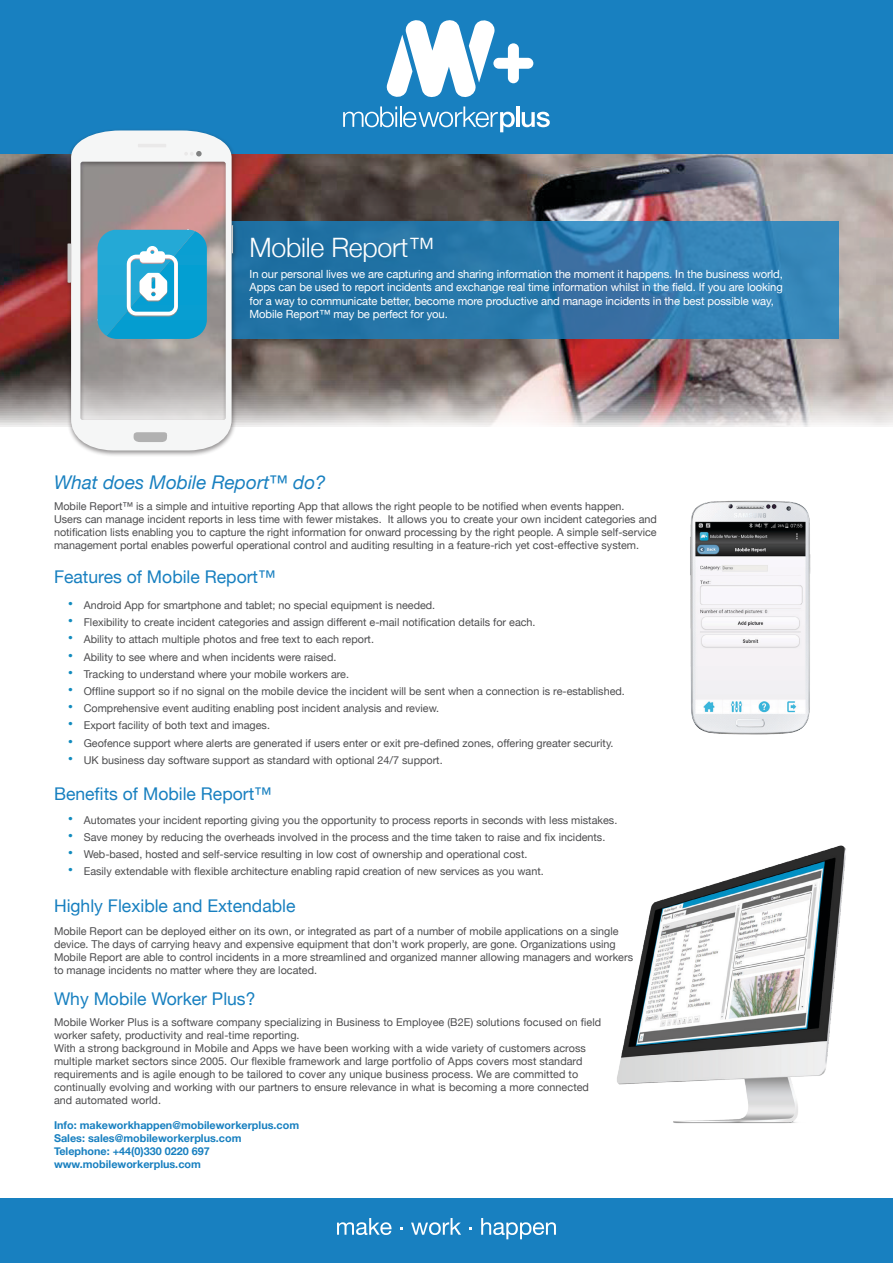
<style>
.page{position:relative;width:893px;height:1263px;background:#fff}
.page>*{position:absolute;margin:0;border:0;box-sizing:border-box;transform-origin:0 0}
.t1{font:27px "Helvetica Neue";color:#118bbe}
.t2{font:300 26.7px "Helvetica Neue";letter-spacing:-.01em;color:#fff}
.t3{font:italic 18.9px "Helvetica Neue";color:#1880c0}
.t4{font:17.55px "Helvetica Neue";color:#1880c0}
.t5{font:11.25px/13.5px "Helvetica Neue";letter-spacing:-.01em;color:#fff}
.t6{font:10.8px/12.9px "Helvetica Neue";color:#4d4d4f}
.t7{font:700 10.8px "Helvetica Neue";color:#1880c0}
</style>
<div class="page">
<img style="left:617px;top:845px;width:229px;height:279px">
<img style="left:0;top:153px;width:893px;height:273px">
<div style="left:0;top:0;width:893px;height:153px;background:#1880c0"></div>
<svg style="left:238px;top:221px;width:601px;height:118px;background:#2c79ab"></svg>
<svg style="left:386px;top:20px;width:147px;height:77px"></svg>
<svg style="left:343px;top:106px;width:54px;height:21px"></svg>
<hr style="left:400px;top:106px;width:2px;height:21px;background:#fff">
<svg style="left:403px;top:106px;width:112px;height:26px"></svg>
<hr style="left:516px;top:106px;width:3px;height:21px;background:#fff">
<svg style="left:522px;top:112px;width:28px;height:15px"></svg>
<div style="left:63px;top:128px;width:175px;height:329px;background:#231f20;opacity:.49"></div>
<svg style="left:71px;top:130px;width:161px;height:320px"></svg>
<svg style="left:68px;top:243px;width:3px;height:40px"></svg>
<svg style="left:231px;top:225px;width:3px;height:28px"></svg>
<svg style="left:133px;top:432px;width:35px;height:10px"></svg>
<svg style="left:184px;top:151px;width:18px;height:5px"></svg>
<svg style="left:138px;top:144px;width:28px;height:3px"></svg>
<div style="left:0;top:1198px;width:893px;height:65px;background:#1880c0"></div>
<svg style="left:337px;top:1218px;width:55px;height:17px"></svg>
<svg style="left:411px;top:1218px;width:50px;height:17px"></svg>
<svg style="left:481px;top:1218px;width:75px;height:21px"></svg>
<svg style="left:98px;top:230px;width:109px;height:109px;background:#38aed6"></svg>
<img style="left:690px;top:500px;width:121px;height:235px">
<p class="t2" style="left:250px;top:225px;width:186px">Mobile Report™</p>
<p class="t5" style="left:250px;top:267px;width:535px">In our personal lives we are capturing and sharing information the moment it happens. In the business world, Apps can be used to report incidents and exchange real time information whilst in the field. If you are looking for a way to communicate better, become more productive and manage incidents in the best possible way, Mobile Report™ may be perfect for you.</p>
<p class="t3" style="left:54px;top:469px;width:273px">What does Mobile Report™ do?</p>
<p class="t6" style="left:54px;top:500px;width:572px">Mobile Report™ is a simple and intuitive reporting App that allows the right people to be notified when events happen.</p>
<p class="t6" style="left:54px;top:513px;width:604px;text-align:justify">Users can manage incident reports in less time with fewer mistakes. It allows you to create your own incident categories and notification lists enabling you to capture the right information for onward processing by the right people. A simple self-service management portal enables powerful operational control and auditing resulting in a feature-rich yet cost-effective system.</p>
<p class="t4" style="left:54px;top:564px;width:223px">Features of Mobile Report™</p>
<p class="t1" style="left:67px;top:583px;width:9px">·</p>
<p class="t6" style="left:84px;top:599px;width:353px">Android App for smartphone and tablet; no special equipment is needed.</p>
<p class="t1" style="left:67px;top:600px;width:9px">·</p>
<p class="t6" style="left:84px;top:616px;width:453px">Flexibility to create incident categories and assign different e-mail notification details for each.</p>
<p class="t1" style="left:67px;top:617px;width:9px">·</p>
<p class="t6" style="left:84px;top:634px;width:292px">Ability to attach multiple photos and free text to each report.</p>
<p class="t1" style="left:67px;top:634px;width:9px">·</p>
<p class="t6" style="left:84px;top:651px;width:254px">Ability to see where and when incidents were raised.</p>
<p class="t1" style="left:67px;top:652px;width:9px">·</p>
<p class="t6" style="left:84px;top:668px;width:267px">Tracking to understand where your mobile workers are.</p>
<p class="t1" style="left:67px;top:669px;width:9px">·</p>
<p class="t6" style="left:84px;top:685px;width:543px">Offline support so if no signal on the mobile device the incident will be sent when a connection is re-established.</p>
<p class="t1" style="left:67px;top:686px;width:9px">·</p>
<p class="t6" style="left:84px;top:702px;width:357px">Comprehensive event auditing enabling post incident analysis and review.</p>
<p class="t1" style="left:67px;top:703px;width:9px">·</p>
<p class="t6" style="left:84px;top:720px;width:188px">Export facility of both text and images.</p>
<p class="t1" style="left:67px;top:720px;width:9px">·</p>
<p class="t6" style="left:84px;top:737px;width:531px">Geofence support where alerts are generated if users enter or exit pre-defined zones, offering greater security.</p>
<p class="t1" style="left:67px;top:738px;width:9px">·</p>
<p class="t6" style="left:84px;top:754px;width:360px">UK business day software support as standard with optional 24/7 support.</p>
<p class="t4" style="left:54px;top:781px;width:219px">Benefits of Mobile Report™</p>
<p class="t1" style="left:67px;top:798px;width:9px">·</p>
<p class="t6" style="left:84px;top:814px;width:535px">Automates your incident reporting giving you the opportunity to process reports in seconds with less mistakes.</p>
<p class="t1" style="left:67px;top:815px;width:9px">·</p>
<p class="t6" style="left:84px;top:831px;width:523px">Save money by reducing the overheads involved in the process and the time taken to raise and fix incidents.</p>
<p class="t1" style="left:67px;top:832px;width:9px">·</p>
<p class="t6" style="left:84px;top:848px;width:445px">Web-based, hosted and self-service resulting in low cost of ownership and operational cost.</p>
<p class="t1" style="left:67px;top:849px;width:9px">·</p>
<p class="t6" style="left:84px;top:866px;width:462px">Easily extendable with flexible architecture enabling rapid creation of new services as you want.</p>
<p class="t4" style="left:54px;top:892px;width:243px">Highly Flexible and Extendable</p>
<p class="t6" style="left:54px;top:925px;width:581px">Mobile Report can be deployed either on its own, or integrated as part of a number of mobile applications on a single device. The days of carrying heavy and expensive equipment that don’t work properly, are gone. Organizations using Mobile Report are able to control incidents in a more streamlined and organized manner allowing managers and workers to manage incidents no matter where they are located.</p>
<p class="t4" style="left:54px;top:986px;width:203px">Why Mobile Worker Plus?</p>
<p class="t6" style="left:54px;top:1016px;width:549px">Mobile Worker Plus is a software company specializing in Business to Employee (B2E) solutions focused on field worker safety, productivity and real-time reporting.</p>
<p class="t6" style="left:54px;top:1042px;width:537px">With a strong background in Mobile and Apps we have been working with a wide variety of customers across multiple market sectors since 2005. Our flexible framework and large portfolio of Apps covers most standard requirements and is agile enough to be tailored to cover any unique business process. We are committed to continually evolving and working with our partners to ensure relevance in what is becoming a more connected</p>
<p class="t6" style="left:54px;top:1094px;width:109px">and automated world.</p>
<p class="t7" style="left:54px;top:1117px;width:247px">Info: makeworkhappen@mobileworkerplus.com</p>
<p class="t7" style="left:54px;top:1130px;width:189px">Sales: sales@mobileworkerplus.com</p>
<p class="t7" style="left:54px;top:1143px;width:157px">Telephone: +44(0)330 0220 697</p>
<p class="t7" style="left:54px;top:1156px;width:148px">www.mobileworkerplus.com</p>
</div>
